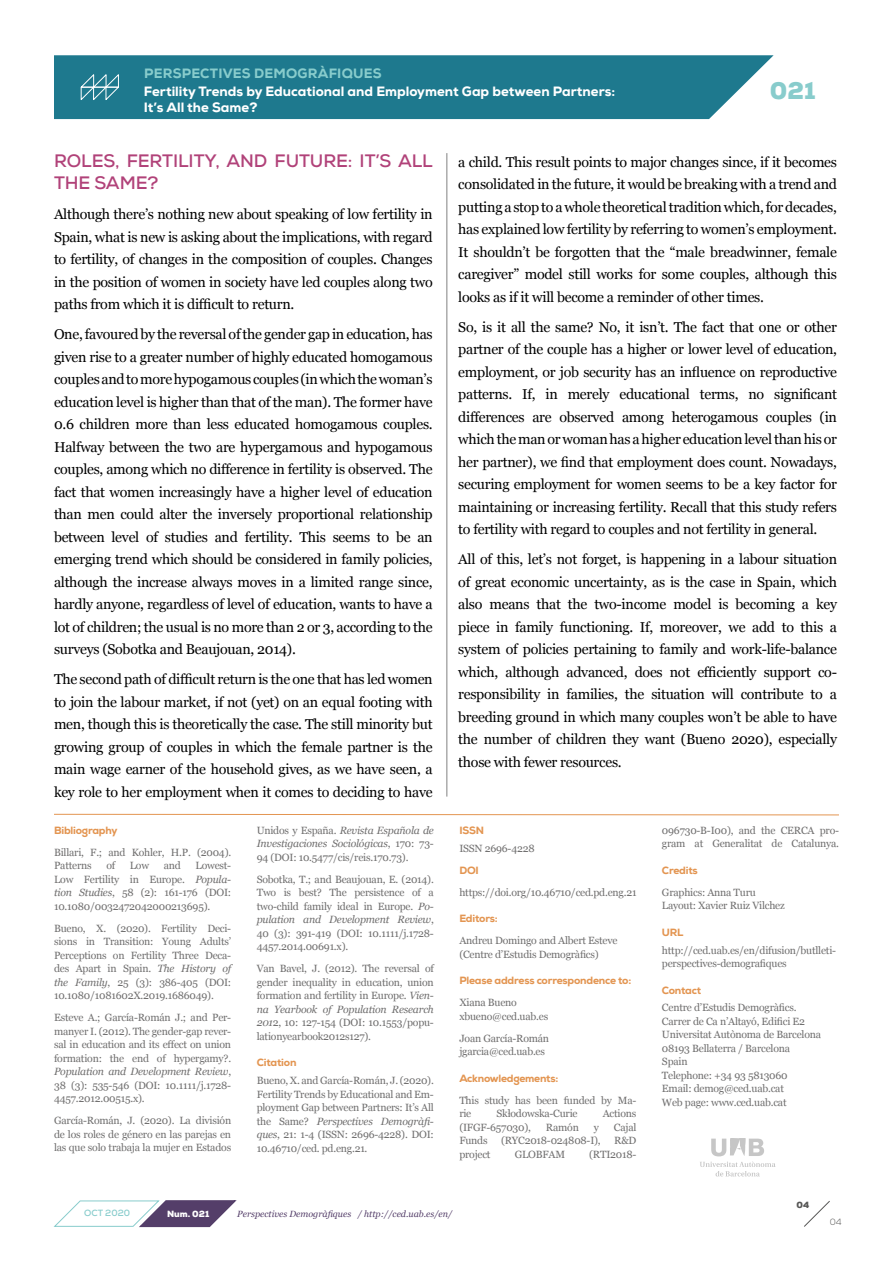
<style>
.page{position:relative;width:893px;height:1263px;background:#fff}
.page>*{position:absolute;margin:0;border:0;box-sizing:border-box;transform-origin:0 0}
.t1{font:900 24.15px "Nexa";color:#8cc}
.t2{font:700 18px/22.5px "Nexa";letter-spacing:-.005em;color:#b14279}
.t3{font:14.25px/22.5px "Georgia";letter-spacing:-.02em;color:#000;text-align:justify}
.t4{font:800 13.5px/16.2px "Nexa";color:#fff}
.t5{font:800 13.5px "Nexa";letter-spacing:.015em;color:#8cc}
.t6{font:10.5px/13.5px "Georgia";letter-spacing:-.02em;color:#706f6f}
.t7{font:800 10.5px "Nexa";letter-spacing:-.02em;color:#e39551}
.t8{font:italic 9px "Georgia";color:#543e69}
.t9{font:700 9px "Nexa";color:#8cc}
.t10{font:900 9px "Nexa";color:#fff}
.t11{font:900 9px "Nexa";color:#575756}
.t12{font:300 9px "Nexa";color:#575756}
.s1{font-style:italic}
</style>
<div class="page">
<svg style="left:54px;top:813px;width:785px;height:3px"></svg>
<hr style="left:446px;top:153px;width:1px;height:644px;background:#000">
<svg style="left:700px;top:1138px;width:76px;height:38px"></svg>
<div style="left:54px;top:55px;width:720px;height:64px;background:#1e798e"></div>
<svg style="left:79px;top:73px;width:41px;height:28px"></svg>
<svg style="left:53px;top:1200px;width:184px;height:28px"></svg>
<svg style="left:804px;top:1201px;width:26px;height:26px"></svg>
<p class="t5" style="left:144px;top:64px;width:239px">PERSPECTIVES DEMOGRÀFIQUES</p>
<p class="t4" style="left:144px;top:83px;width:473px">Fertility Trends by Educational and Employment Gap between Partners:<br>It’s All the Same?</p>
<h1 class="t1" style="left:770px;top:75px;width:47px">021</h1>
<p class="t2" style="left:54px;top:149px;width:380px">ROLES, FERTILITY, AND FUTURE: IT’S ALL<br>THE SAME?</p>
<p class="t3" style="left:54px;top:203px;width:380px">Although there’s nothing new about speaking of low fertility in Spain, what is new is asking about the implications, with regard to fertility, of changes in the composition of couples. Changes in the position of women in society have led couples along two paths from which it is difficult to return.</p>
<p class="t3" style="left:54px;top:323px;width:380px">One, favoured by the reversal of the gender gap in education, has given rise to a greater number of highly educated homogamous couples and to more hypogamous couples (in which the woman’s education level is higher than that of the man). The former have 0.6 children more than less educated homogamous couples.<br>Halfway between the two are hypergamous and hypogamous couples, among which no difference in fertility is observed. The fact that women increasingly have a higher level of education than men could alter the inversely proportional relationship between level of studies and fertility. This seems to be an emerging trend which should be considered in family policies, although the increase always moves in a limited range since, hardly anyone, regardless of level of education, wants to have a lot of children; the usual is no more than 2 or 3, according to the surveys (Sobotka and Beaujouan, 2014).</p>
<p class="t3" style="left:54px;top:668px;width:380px">The second path of difficult return is the one that has led women to join the labour market, if not (yet) on an equal footing with men, though this is theoretically the case. The still minority but growing group of couples in which the female partner is the main wage earner of the household gives, as we have seen, a key role to her employment when it comes to deciding to have</p>
<p class="t7" style="left:54px;top:823px;width:65px">Bibliography</p>
<p class="t6" style="left:54px;top:845px;width:179px">Billari, F.; and Kohler, H.P. (2004).<br>Patterns</p>
<p class="t6" style="left:106px;top:859px;width:10px">of</p>
<p class="t6" style="left:130px;top:859px;width:21px">Low</p>
<p class="t6" style="left:164px;top:859px;width:19px">and</p>
<p class="t6" style="left:54px;top:859px;width:179px;text-align:justify;text-indent:141px">Lowest-Low Fertility in Europe. <span class="s1">Popula&shy;tion Studies</span>, 58 (2): 161-176 (DOI:<br>10.1080/0032472042000213695).</p>
<p class="t6" style="left:54px;top:921px;width:179px;text-align:justify">Bueno, X. (2020). Fertility Deci&shy;sions in Transition: Young Adults’ Perceptions on Fertility Three Deca&shy;des Apart in Spain. <span class="s1">The History of the Family</span>, 25 (3): 386-405 (DOI:<br>10.1080/1081602X.2019.1686049).</p>
<p class="t6" style="left:54px;top:1011px;width:179px;text-align:justify">Esteve A.; García-Román J.; and Per&shy;manyer I. (2012). The gender-gap rever&shy;sal in education and its effect on union formation: the end of hypergamy?.<br><span class="s1">Population and Development Review</span>, 38 (3): 535-546 (DOI: 10.1111/j.1728- 4457.2012.00515.x).</p>
<p class="t6" style="left:54px;top:1114px;width:179px;text-align:justify">García-Román, J. (2020). La división de los roles de género en las parejas en las que solo trabaja la mujer en Estados</p>
<p class="t6" style="left:257px;top:824px;width:179px;text-align:justify">Unidos y España. <span class="s1">Revista Española de Investigaciones Sociológicas</span>, 170: 73- 94 (DOI: 10.5477/cis/reis.170.73).</p>
<p class="t6" style="left:257px;top:873px;width:179px;text-align:justify">Sobotka, T.; and Beaujouan, E. (2014).<br>Two is best? The persistence of a two-child family ideal in Europe. <span class="s1">Po&shy;pulation and Development Review</span>, 40 (3): 391-419 (DOI: 10.1111/j.1728- 4457.2014.00691.x).</p>
<p class="t6" style="left:257px;top:962px;width:179px;text-align:justify">Van Bavel, J. (2012). The reversal of gender inequality in education, union formation and fertility in Europe. <span class="s1">Vien&shy;na Yearbook of Population Research 201</span>2, 10: 127-154 (DOI: 10.1553/popu&shy;lationyearbook2012s127).</p>
<p class="t7" style="left:257px;top:1056px;width:41px">Citation</p>
<p class="t6" style="left:257px;top:1074px;width:179px;text-align:justify">Bueno, X. and García-Román, J. (2020).<br>Fertility Trends by Educational and Em&shy;ployment Gap between Partners: It’s All the Same? <span class="s1">Perspectives Demogràfi&shy;ques</span>, 21: 1-4 (ISSN: 2696-4228). DOI:<br>10.46710/ced. pd.eng.21.</p>
<p class="t3" style="left:458px;top:151px;width:380px">a child. This result points to major changes since, if it becomes consolidated in the future, it would be breaking with a trend and putting a stop to a whole theoretical tradition which, for decades, has explained low fertility by referring to women’s employment.<br>It shouldn’t be forgotten that the “male breadwinner, female caregiver” model still works for some couples, although this looks as if it will become a reminder of other times.</p>
<p class="t3" style="left:458px;top:316px;width:380px">So, is it all the same? No, it isn’t. The fact that one or other partner of the couple has a higher or lower level of education, employment, or job security has an influence on reproductive patterns. If, in merely educational terms, no significant differences are observed among heterogamous couples (in which the man or woman has a higher education level than his or her partner), we find that employment does count. Nowadays, securing employment for women seems to be a key factor for maintaining or increasing fertility. Recall that this study refers to fertility with regard to couples and not fertility in general.</p>
<p class="t3" style="left:458px;top:548px;width:380px">All of this, let’s not forget, is happening in a labour situation of great economic uncertainty, as is the case in Spain, which also means that the two-income model is becoming a key piece in family functioning. If, moreover, we add to this a system of policies pertaining to family and work-life-balance which, although advanced, does not efficiently support co&shy;responsibility in families, the situation will contribute to a breeding ground in which many couples won’t be able to have the number of children they want (Bueno 2020), especially those with fewer resources.</p>
<p class="t7" style="left:459px;top:823px;width:26px">ISSN</p>
<p class="t6" style="left:459px;top:841px;width:77px">ISSN 2696-4228</p>
<p class="t7" style="left:459px;top:863px;width:21px">DOI</p>
<p class="t6" style="left:459px;top:885px;width:179px">https://doi.org/10.46710/ced.pd.eng.21</p>
<p class="t7" style="left:459px;top:912px;width:40px">Editors:</p>
<p class="t6" style="left:459px;top:934px;width:160px">Andreu Domingo and Albert Esteve (Centre d’Estudis Demogràfics)</p>
<p class="t7" style="left:459px;top:974px;width:173px">Please address correspondence to:</p>
<p class="t6" style="left:459px;top:996px;width:90px">Xiana Bueno xbueno@ced.uab.es</p>
<p class="t6" style="left:459px;top:1031px;width:91px">Joan García-Román jgarcia@ced.uab.es</p>
<p class="t7" style="left:459px;top:1071px;width:100px">Acknowledgements:</p>
<p class="t6" style="left:459px;top:1093px;width:179px">This study has been funded by Ma&shy;rie</p>
<p class="t6" style="left:497px;top:1107px;width:83px">Skłodowska-Curie</p>
<p class="t6" style="left:603px;top:1107px;width:35px">Actions</p>
<p class="t6" style="left:459px;top:1120px;width:73px">(IFGF-657030),</p>
<p class="t6" style="left:546px;top:1120px;width:34px">Ramón</p>
<p class="t6" style="left:594px;top:1120px;width:7px">y</p>
<p class="t6" style="left:614px;top:1120px;width:24px">Cajal</p>
<p class="t6" style="left:459px;top:1134px;width:30px">Funds</p>
<p class="t6" style="left:501px;top:1134px;width:101px">(RYC2018-024808-I),</p>
<p class="t6" style="left:614px;top:1134px;width:24px">R&amp;D</p>
<p class="t6" style="left:459px;top:1147px;width:33px">project</p>
<p class="t6" style="left:515px;top:1147px;width:52px">GLOBFAM</p>
<p class="t6" style="left:589px;top:1147px;width:49px">(RTI2018-</p>
<p class="t6" style="left:662px;top:824px;width:179px">096730-B-I00), and the CERCA pro&shy;gram at Generalitat de Catalunya.</p>
<p class="t7" style="left:662px;top:863px;width:37px">Credits</p>
<p class="t6" style="left:662px;top:886px;width:124px">Graphics: Anna Turu<br>Layout: Xavier Ruiz Vilchez</p>
<p class="t7" style="left:662px;top:925px;width:23px">URL</p>
<p class="t6" style="left:662px;top:943px;width:176px">http://ced.uab.es/en/difusion/butlleti&shy;perspectives-demografiques</p>
<p class="t7" style="left:662px;top:983px;width:41px">Contact</p>
<p class="t6" style="left:662px;top:1001px;width:161px">Centre d’Estudis Demogràfics.<br>Carrer de Ca n’Altayó, Edifici E2<br>Universitat Autònoma de Barcelona<br>08193 Bellaterra / Barcelona<br>Spain<br>Telephone: +34 93 5813060<br>Email: demog@ced.uab.cat<br>Web page: www.ced.uab.cat</p>
<p class="t9" style="left:84px;top:1207px;width:47px">OCT 2020</p>
<p class="t10" style="left:167px;top:1208px;width:44px">Num. 021</p>
<p class="t8" style="left:237px;top:1208px;width:217px">Perspectives Demogràfiques / http://ced.uab.es/en/</p>
<p class="t11" style="left:797px;top:1198px;width:14px">04</p>
<p class="t12" style="left:830px;top:1216px;width:13px">04</p>
</div>
